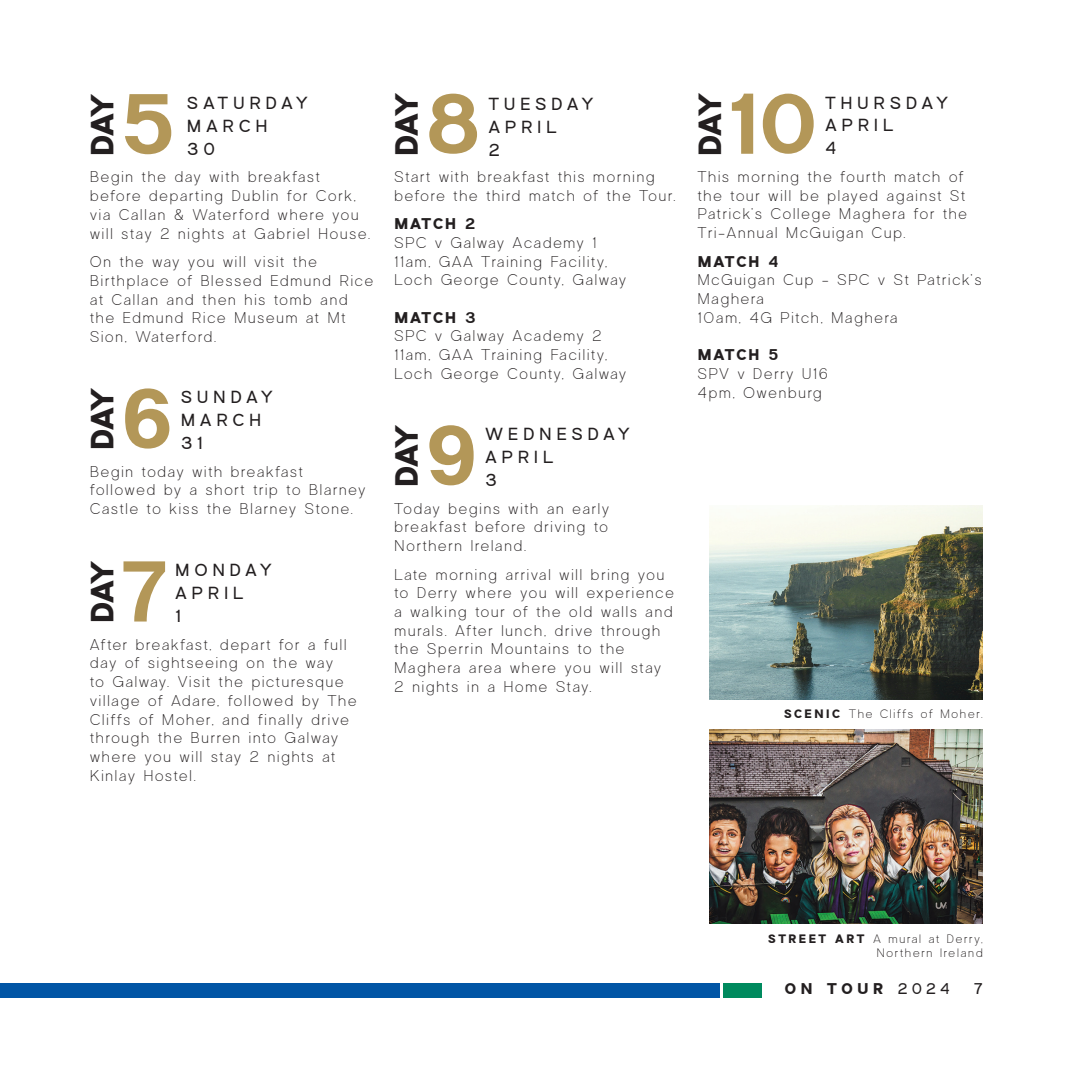
<style>
.page{position:relative;width:1072px;height:1072px;background:#fff}
.page>*{position:absolute;margin:0;border:0;box-sizing:border-box;transform-origin:0 0}
.t1{font:700 85.92px "Hamon";color:#b39758}
.t2{font:700 32.02px "Hamon";letter-spacing:-.07em;color:#231f20}
.t3{font:17.5px/22.8px "Hamon";letter-spacing:.3em;color:#231f20}
.t4{font:300 15.58px/18.7px "Hamon";letter-spacing:.12em;color:#231f20}
.t5{font:700 15.58px "Hamon";letter-spacing:.12em;color:#231f20}
.t6{font:15.58px "Hamon";color:#231f20}
.t7{font:300 12.25px/14px "Hamon";letter-spacing:.15em;color:#231f20;text-align:right}
.s1{font-weight:700}
.s2{font-weight:400}
</style>
<div class="page">
<div style="left:0;top:983px;width:720px;height:15px;background:#0155a5"></div>
<div style="left:723px;top:983px;width:39px;height:15px;background:#008a5e"></div>
<img style="left:709px;top:729px;width:273px;height:194px">
<img style="left:709px;top:505px;width:273px;height:194px">
<h2 class="t2" style="left:84px;top:156px;width:64px;rotate:-90deg">DAY</h2>
<h1 class="t1" style="left:121px;top:74px;width:57px">5</h1>
<p class="t3" style="left:187px;top:91px;width:122px">SATURDAY<br>MARCH</p>
<p class="t3" style="left:187px;top:137px;width:29px">3 0</p>
<p class="t4" style="left:90px;top:167px;width:281px">Begin the day with breakfast before departing Dublin for Cork, via Callan &amp; Waterford where you will stay 2 nights at Gabriel House.</p>
<p class="t4" style="left:90px;top:252px;width:284px">On the way you will visit the<br>Birthplace of Blessed Edmund Rice at Callan and then his tomb and the Edmund Rice Museum at Mt<br>Sion, Waterford.</p>
<h2 class="t2" style="left:84px;top:450px;width:64px;rotate:-90deg">DAY</h2>
<h1 class="t1" style="left:121px;top:368px;width:55px">6</h1>
<p class="t3" style="left:181px;top:386px;width:93px">SUNDAY<br>MARCH</p>
<p class="t3" style="left:181px;top:431px;width:23px">3 1</p>
<p class="t4" style="left:90px;top:461px;width:277px">Begin today with breakfast followed by a short trip to Blarney<br>Castle to kiss the Blarney Stone.</p>
<h2 class="t2" style="left:84px;top:623px;width:64px;rotate:-90deg">DAY</h2>
<h1 class="t1" style="left:121px;top:541px;width:49px">7</h1>
<p class="t3" style="left:175px;top:558px;width:98px">MONDAY<br>APRIL</p>
<p class="t3" style="left:175px;top:604px;width:7px">1</p>
<p class="t4" style="left:90px;top:634px;width:268px">After breakfast, depart for a full day of sightseeing on the way<br>to Galway. Visit the picturesque village of Adare, followed by The<br>Cliffs of Moher, and finally drive through the Burren into Galway where you will stay 2 nights at<br>Kinlay Hostel.</p>
<h2 class="t2" style="left:388px;top:156px;width:64px;rotate:-90deg">DAY</h2>
<h1 class="t1" style="left:425px;top:74px;width:58px">8</h1>
<p class="t3" style="left:489px;top:92px;width:106px">TUESDAY<br>APRIL</p>
<p class="t3" style="left:489px;top:138px;width:13px">2</p>
<p class="t4" style="left:394px;top:167px;width:282px">Start with breakfast this morning before the third match of the Tour.</p>
<p class="t5" style="left:394px;top:215px;width:82px">MATCH 2</p>
<p class="t4" style="left:394px;top:232px;width:233px">SPC v Galway Academy 1<br>11am, GAA Training Facility,<br>Loch George County, Galway</p>
<p class="t5" style="left:394px;top:308px;width:83px">MATCH 3</p>
<p class="t4" style="left:394px;top:326px;width:233px">SPC v Galway Academy 2<br>11am, GAA Training Facility,<br>Loch George County, Galway</p>
<h2 class="t2" style="left:388px;top:487px;width:64px;rotate:-90deg">DAY</h2>
<h1 class="t1" style="left:425px;top:405px;width:55px">9</h1>
<p class="t3" style="left:485px;top:422px;width:146px">WEDNESDAY<br>APRIL</p>
<p class="t3" style="left:485px;top:468px;width:13px">3</p>
<p class="t4" style="left:394px;top:498px;width:216px;text-align:justify">Today begins with an early breakfast before driving to Northern Ireland.</p>
<p class="t4" style="left:394px;top:564px;width:281px">Late morning arrival will bring you to Derry where you will experience a walking tour of the old walls and murals. After lunch, drive through the Sperrin Mountains to the<br>Maghera area where you will stay<br>2 nights in a Home Stay.</p>
<h2 class="t2" style="left:691px;top:156px;width:64px;rotate:-90deg">DAY</h2>
<h1 class="t1" style="left:728px;top:74px;width:91px">10</h1>
<p class="t3" style="left:825px;top:91px;width:124px">THURSDAY<br>APRIL</p>
<p class="t3" style="left:825px;top:136px;width:12px">4</p>
<p class="t4" style="left:698px;top:167px;width:270px">This morning the fourth match of the tour will be played against St<br>Patrick’s College Maghera for the<br>Tri-Annual McGuigan Cup.</p>
<p class="t5" style="left:698px;top:252px;width:82px">MATCH 4</p>
<p class="t4" style="left:698px;top:270px;width:285px">McGuigan Cup - SPC v St Patrick’s<br>Maghera<br>10am, 4G Pitch, Maghera</p>
<p class="t5" style="left:698px;top:345px;width:82px">MATCH 5</p>
<p class="t4" style="left:698px;top:363px;width:131px">SPV v Derry U16<br>4pm, Owenburg</p>
<p class="t7" style="left:784px;top:706px;width:200px"><span class="s1">SCENIC</span> The Cliffs of Moher.</p>
<p class="t7" style="left:768px;top:931px;width:216px"><span class="s1">STREET ART</span> A mural at Derry,<br>Northern Ireland</p>
<p class="t5" style="left:785px;top:979px;width:166px">ON TOUR <span class="s2">2024</span></p>
<p class="t6" style="left:974px;top:979px;width:10px">7</p>
</div>
